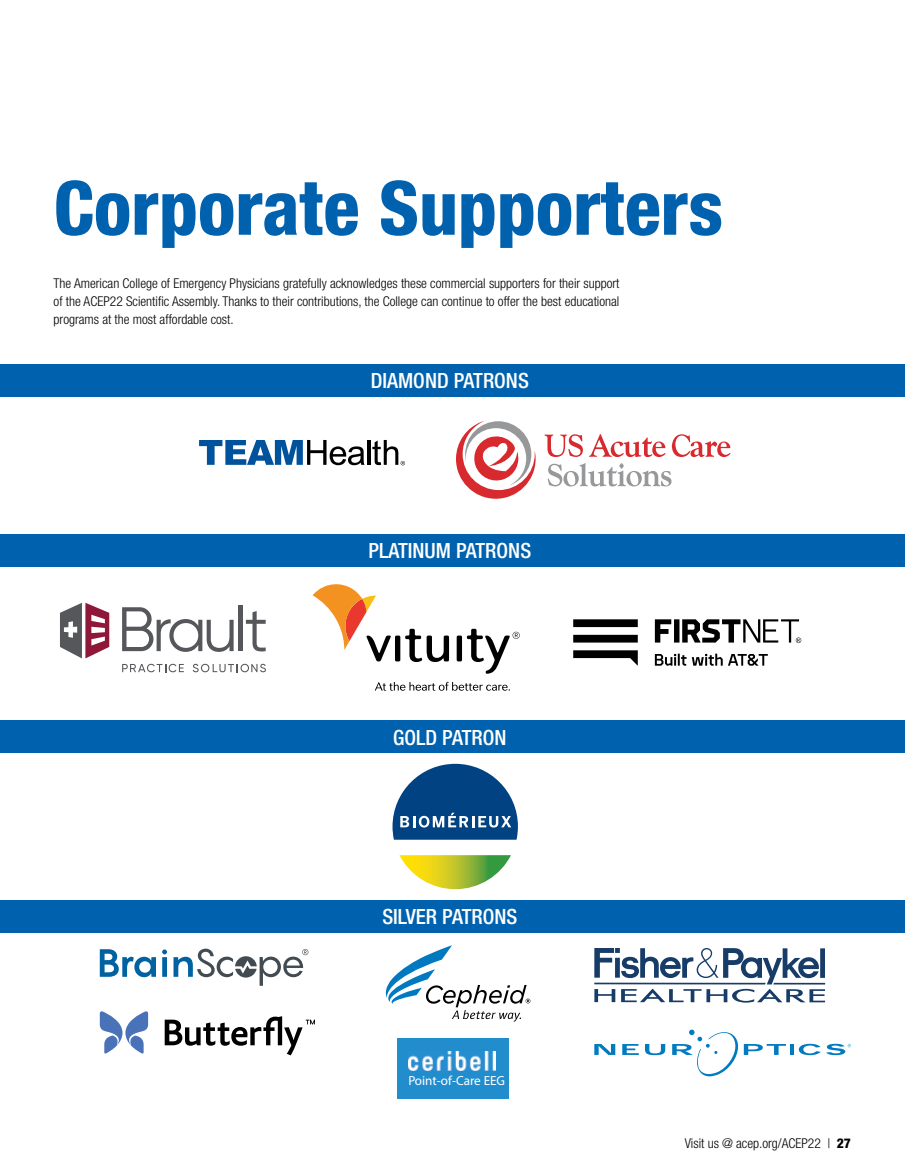
<style>
.page{position:relative;width:905px;height:1175px;background:#fff}
.page>*{position:absolute;margin:0;border:0;box-sizing:border-box;transform-origin:0 0}
.t1{font:800 condensed 74.85px "Helvetica Neue LT Std";color:#0062af}
.t2{font:500 condensed 21px "Helvetica Neue LT Std";color:#fff}
.t3{font:300 condensed 13.5px/18px "Helvetica Neue LT Std";color:#000;text-align:justify}
.t4{font:500 13.2px "Proxima Nova Cond";color:#fff}
.s1{font-weight:800}
</style>
<div class="page">
<svg style="left:100px;top:949px;width:56px;height:28px"></svg>
<svg style="left:162px;top:949px;width:5px;height:27px"></svg>
<svg style="left:173px;top:948px;width:135px;height:37px"></svg>
<svg style="left:122px;top:607px;width:112px;height:45px"></svg>
<hr style="left:239px;top:605px;width:4px;height:46px;background:#56575b">
<svg style="left:246px;top:611px;width:20px;height:41px"></svg>
<svg style="left:60px;top:603px;width:49px;height:55px"></svg>
<svg style="left:122px;top:664px;width:62px;height:8px"></svg>
<svg style="left:193px;top:664px;width:73px;height:8px"></svg>
<div style="left:396px;top:1037px;width:112px;height:61px;background:#228dcd"></div>
<img style="left:408px;top:1051px;width:87px;height:19px">
<svg style="left:594px;top:1044px;width:21px;height:11px"></svg>
<svg style="left:622px;top:1044px;width:16px;height:11px"></svg>
<svg style="left:645px;top:1044px;width:20px;height:11px"></svg>
<hr style="left:790px;top:1044px;width:4px;height:11px;background:#007ac1">
<svg style="left:798px;top:1043px;width:22px;height:12px"></svg>
<svg style="left:672px;top:1029px;width:114px;height:47px"></svg>
<svg style="left:826px;top:1043px;width:25px;height:12px"></svg>
<svg style="left:199px;top:440px;width:165px;height:25px"></svg>
<hr style="left:367px;top:440px;width:3px;height:25px;background:#000">
<svg style="left:372px;top:440px;width:33px;height:25px"></svg>
<svg style="left:375px;top:682px;width:135px;height:8px"></svg>
<div style="left:395px;top:635px;width:5px;height:26px;background:#000;border-radius:2px"></div>
<svg style="left:405px;top:629px;width:44px;height:33px"></svg>
<div style="left:456px;top:635px;width:6px;height:26px;background:#000;border-radius:2px"></div>
<svg style="left:467px;top:629px;width:52px;height:45px"></svg>
<svg style="left:312px;top:584px;width:79px;height:77px"></svg>
<div style="left:0;top:364px;width:904px;height:32px;background:#0062af"></div>
<div style="left:0;top:534px;width:904px;height:33px;background:#0062af"></div>
<div style="left:0;top:720px;width:904px;height:33px;background:#0062af"></div>
<div style="left:0;top:899px;width:904px;height:33px;background:#0062af"></div>
<svg style="left:399px;top:855px;width:112px;height:34px"></svg>
<svg style="left:392px;top:763px;width:126px;height:76px"></svg>
<svg style="left:594px;top:948px;width:231px;height:54px"></svg>
<svg style="left:165px;top:1016px;width:150px;height:39px"></svg>
<svg style="left:100px;top:1011px;width:48px;height:42px"></svg>
<svg style="left:573px;top:619px;width:228px;height:47px"></svg>
<svg style="left:456px;top:421px;width:79px;height:78px"></svg>
<svg style="left:544px;top:434px;width:39px;height:23px"></svg>
<svg style="left:589px;top:434px;width:76px;height:23px"></svg>
<svg style="left:672px;top:434px;width:58px;height:23px"></svg>
<svg style="left:547px;top:463px;width:124px;height:23px"></svg>
<svg style="left:385px;top:945px;width:146px;height:77px"></svg>
<h1 class="t1" style="left:54px;top:162px;width:671px">Corporate Supporters</h1>
<p class="t3" style="left:54px;top:274px;width:567px">The American College of Emergency Physicians gratefully acknowledges these commercial supporters for their support of the ACEP22 Scientific Assembly. Thanks to their contributions, the College can continue to offer the best educational programs at the most affordable cost.</p>
<h2 class="t2" style="left:371px;top:368px;width:159px">DIAMOND PATRONS</h2>
<h2 class="t2" style="left:368px;top:538px;width:164px">PLATINUM PATRONS</h2>
<h2 class="t2" style="left:393px;top:724px;width:115px">GOLD PATRON</h2>
<h2 class="t2" style="left:382px;top:903px;width:136px">SILVER PATRONS</h2>
<p class="t4" style="left:408px;top:1072px;width:98px">Point-of-Care EEG</p>
<p class="t3" style="left:684px;top:1134px;width:168px">Visit us @ acep.org/ACEP22 | <span class="s1">27</span></p>
</div>
